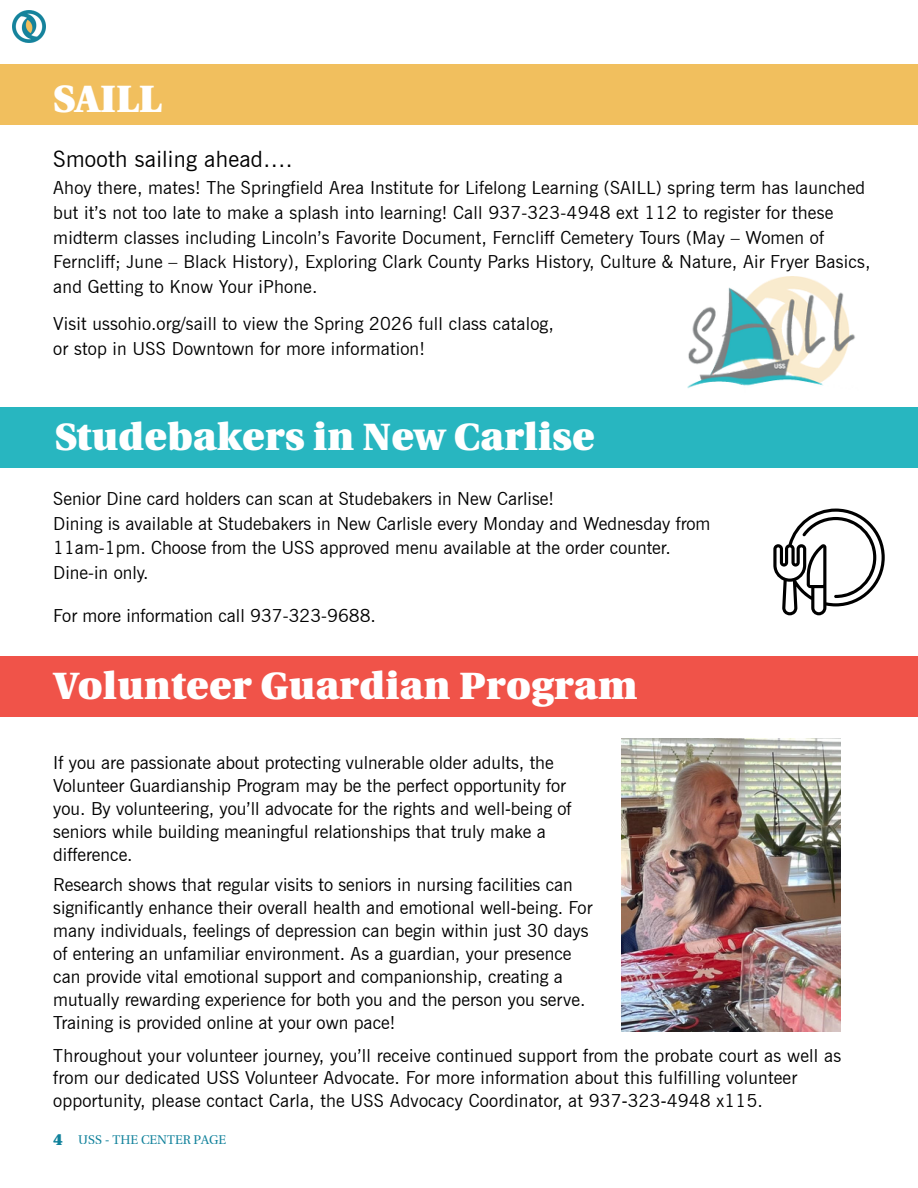
<style>
.page{position:relative;width:918px;height:1188px;background:#fff}
.page>*{position:absolute;margin:0;border:0;box-sizing:border-box;transform-origin:0 0}
.t1{font:900 37.95px "Utopia";letter-spacing:.01em;color:#fff}
.t2{font:22.5px "News Gothic BT";letter-spacing:.01em;color:#000}
.t3{font:18px/23px "News Gothic BT";color:#000}
.t4{font:12.6px "Utopia";color:#10819b}
.s1{font-family:"Noto Sans"}
.s2{font-weight:900;font-size:16.2px}
</style>
<div class="page">
<div style="left:0;top:64px;width:918px;height:60px;background:#f1bf5e"></div>
<div style="left:0;top:407px;width:918px;height:60px;background:#28b6c0"></div>
<img style="left:12px;top:10px;width:33px;height:33px">
<svg style="left:773px;top:509px;width:112px;height:106px"></svg>
<img style="left:687px;top:276px;width:168px;height:112px">
<div style="left:0;top:656px;width:918px;height:61px;background:#f05349"></div>
<img style="left:621px;top:738px;width:219px;height:294px">
<h1 class="t1" style="left:53px;top:77px;width:110px">SAILL</h1>
<p class="t2" style="left:53px;top:146px;width:241px">Smooth sailing ahead….</p>
<p class="t3" style="left:53px;top:175px;width:819px;line-height:24.8px">Ahoy there, mates! The Springfield Area Institute for Lifelong Learning (SAILL) spring term has launched but it’s not too late to make a splash into learning! Call 937-323-4948 ext 112 to register for these midterm classes including Lincoln’s Favorite Document, Ferncliff Cemetery Tours (May – Women of Ferncliff; June – Black History), Exploring Clark County Parks History, Culture &amp; Nature, Air Fryer Basics, and Getting to Know Your iPhone.</p>
<p class="t3" style="left:53px;top:311px;width:502px;line-height:24.8px">Visit ussohio.org/saill to view the Spring 2026 full class catalog, or stop in USS Downtown for more information!</p>
<h1 class="t1" style="left:54px;top:415px;width:542px">Studebakers in New Carlise</h1>
<h3 class="t3" style="left:53px;top:486px;width:659px;line-height:24.8px">Senior Dine card holders can scan at Studebakers in New Carlise!<br>Dining is available at Studebakers in New Carlisle every Monday and Wednesday from 11am-1pm. Choose from the USS approved menu available at the order counter.<br>Dine-in only.</h3>
<h3 class="t3" style="left:53px;top:604px;width:324px">For more information call 937-323-9688.</h3>
<h1 class="t1" style="left:54px;top:665px;width:585px">Volunteer Guardian Program</h1>
<p class="t3" style="left:53px;top:751px;width:520px">If you are passionate about protecting vulnerable older adults, the Volunteer Guardianship Program may be the perfect opportunity for you. By volunteering, you’ll advocate for the rights and well<span class="s1">‑</span>being of seniors while building meaningful relationships that truly make a difference.</p>
<p class="t3" style="left:53px;top:873px;width:541px">Research shows that regular visits to seniors in nursing facilities can significantly enhance their overall health and emotional well<span class="s1">‑</span>being. For many individuals, feelings of depression can begin within just 30 days of entering an unfamiliar environment. As a guardian, your presence can provide vital emotional support and companionship, creating a mutually rewarding experience for both you and the person you serve.<br>Training is provided online at your own pace!</p>
<h3 class="t3" style="left:53px;top:1044px;width:789px;line-height:22.5px">Throughout your volunteer journey, you’ll receive continued support from the probate court as well as from our dedicated USS Volunteer Advocate. For more information about this fulfilling volunteer opportunity, please contact Carla, the USS Advocacy Coordinator, at 937<span class="s1">‑</span>323<span class="s1">‑</span>4948 x115.</h3>
<p class="t4" style="left:53px;top:1133px;width:174px"><span class="s2">4</span> USS - THE CENTER PAGE</p>
</div>
